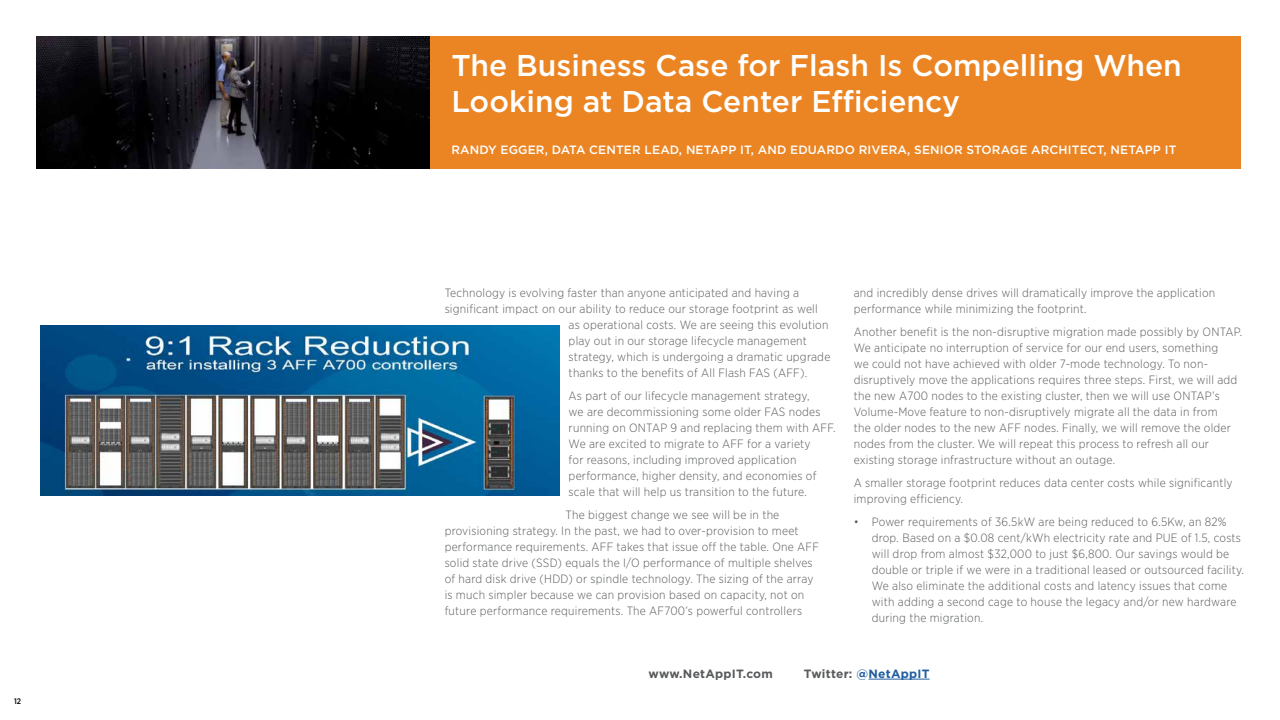
<style>
.page{position:relative;width:1280px;height:720px;background:#fff}
.page>*{position:absolute;margin:0;border:0;box-sizing:border-box;transform-origin:0 0}
.t1{font:500 30px/36px "Gotham";color:#fff}
.t2{font:300 12px/16px "Gotham Narrow";letter-spacing:.02em;color:#585a5c}
.t3{font:500 12px "Gotham";letter-spacing:.01em;color:#fff}
.t4{font:700 12px "Gotham";letter-spacing:.02em;color:#215e9e}
.t5{font:700 12px "Gotham";letter-spacing:.02em;color:#585a5c}
.t6{font:500 8px "Gotham Narrow";color:#000}
.s1{color:#585a5c}
</style>
<div class="page">
<div style="left:36px;top:36px;width:1204px;height:132px;background:#eb8524"></div>
<img style="left:36px;top:36px;width:394px;height:132px">
<hr style="left:869px;top:679px;width:61px;height:1px;background:#215e9e">
<img style="left:41px;top:325px;width:518px;height:170px">
<p class="t6" style="left:14px;top:696px;width:9px">12</p>
<h1 class="t1" style="left:451px;top:47px;width:732px">The Business Case for Flash Is Compelling When<br>Looking at Data Center Efficiency</h1>
<p class="t3" style="left:451px;top:142px;width:727px">RANDY EGGER, DATA CENTER LEAD, NETAPP IT, AND EDUARDO RIVERA, SENIOR STORAGE ARCHITECT, NETAPP IT</p>
<p class="t2" style="left:445px;top:284px;width:356px">Technology is evolving faster than anyone anticipated and having a</p>
<p class="t2" style="left:445px;top:300px;width:375px">significant impact on our ability to reduce our storage footprint as well</p>
<p class="t2" style="left:569px;top:316px;width:261px">as operational costs. We are seeing this evolution</p>
<p class="t2" style="left:569px;top:332px;width:240px">play out in our storage lifecycle management</p>
<p class="t2" style="left:569px;top:348px;width:263px">strategy, which is undergoing a dramatic upgrade</p>
<p class="t2" style="left:569px;top:364px;width:240px">thanks to the benefits of All Flash FAS (AFF).</p>
<p class="t2" style="left:569px;top:387px;width:268px">As part of our lifecycle management strategy,<br>we are decommissioning some older FAS nodes running on ONTAP 9 and replacing them with AFF.<br>We are excited to migrate to AFF for a variety<br>for reasons, including improved application performance, higher density, and economies of scale that will help us transition to the future.</p>
<p class="t2" style="left:445px;top:506px;width:376px;text-indent:121px">The biggest change we see will be in the provisioning strategy. In the past, we had to over-provision to meet performance requirements. AFF takes that issue off the table. One AFF solid state drive (SSD) equals the I/O performance of multiple shelves of hard disk drive (HDD) or spindle technology. The sizing of the array is much simpler because we can provision based on capacity, not on future performance requirements. The AF700’s powerful controllers</p>
<p class="t2" style="left:854px;top:284px;width:363px">and incredibly dense drives will dramatically improve the application performance while minimizing the footprint.</p>
<p class="t2" style="left:854px;top:323px;width:390px">Another benefit is the non-disruptive migration made possibly by ONTAP.<br>We anticipate no interruption of service for our end users, something<br>we could not have achieved with older 7-mode technology. To non&shy;disruptively move the applications requires three steps. First, we will add the new A700 nodes to the existing cluster, then we will use ONTAP’s Volume-Move feature to non-disruptively migrate all the data in from<br>the older nodes to the new AFF nodes. Finally, we will remove the older nodes from the cluster. We will repeat this process to refresh all our existing storage infrastructure without an outage.</p>
<p class="t2" style="left:854px;top:474px;width:380px">A smaller storage footprint reduces data center costs while significantly improving efficiency.</p>
<p class="t2" style="left:872px;top:513px;width:374px;text-indent:-18px">• Power requirements of 36.5kW are being reduced to 6.5Kw, an 82% drop. Based on a $0.08 cent/kWh electricity rate and PUE of 1.5, costs will drop from almost $32,000 to just $6,800. Our savings would be double or triple if we were in a traditional leased or outsourced facility.<br>We also eliminate the additional costs and latency issues that come with adding a second cage to house the legacy and/or new hardware during the migration.</p>
<p class="t5" style="left:649px;top:666px;width:126px">www.NetAppIT.com</p>
<p class="t4" style="left:804px;top:666px;width:127px"><span class="s1">Twitter:</span> @NetAppIT</p>
</div>
